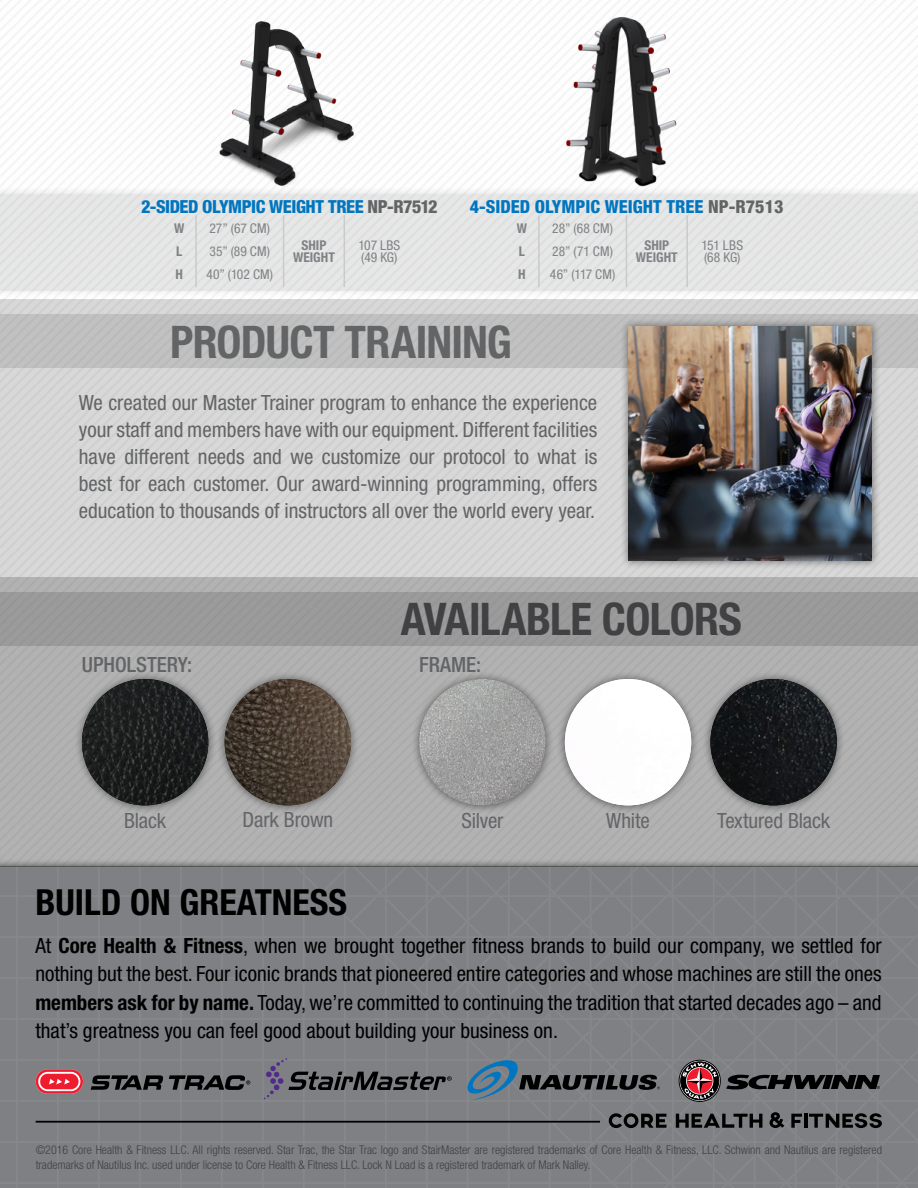
<style>
.page{position:relative;width:918px;height:1188px;background:#fff}
.page>*{position:absolute;margin:0;border:0;box-sizing:border-box;transform-origin:0 0}
.t1{font:700 condensed 45px "Helvetica Neue LT Std";letter-spacing:-.015em;color:#414042}
.t2{font:700 condensed 45px "Helvetica Neue LT Std";letter-spacing:-.02em;color:#636466}
.t3{font:700 condensed 36px "Helvetica Neue LT Std";color:#000}
.t4{font:condensed 21px/28.5px "Helvetica Neue LT Std";color:#000;text-align:justify}
.t5{font:condensed 21px/27px "Helvetica Neue LT Std";color:#636466;text-align:justify}
.t6{font:condensed 21px "Helvetica Neue LT Std";letter-spacing:-.005em;color:#646568}
.t7{font:500 condensed 21px "Helvetica Neue LT Std";color:#636466}
.t8{font:800 condensed 18px "Helvetica Neue LT Std";letter-spacing:-.02em;color:#0076c0}
.t9{font:800 condensed 18px "Helvetica Neue LT Std";color:#0076c0}
.t10{font:condensed 13.5px/12px "Helvetica Neue LT Std";letter-spacing:.005em;color:#808285}
.t11{font:700 condensed 13.5px/12px "Helvetica Neue LT Std";color:#808285;text-align:center}
.t12{font:300 condensed 12px/14.4px "Helvetica Neue LT Std";color:#414042}
.s1{color:#636466}
.s2{font-weight:700}
</style>
<div class="page">
<div style="left:0;top:866px;width:294px;height:322px;background:#7e8083"></div>
<div style="left:303px;top:866px;width:615px;height:322px;background:#7e8083"></div>
<hr style="left:36px;top:1121px;width:564px;height:2px;background:#000">
<svg style="left:726px;top:1073px;width:154px;height:18px;background:#3b3c3d"></svg>
<svg style="left:679px;top:1060px;width:41px;height:41px"></svg>
<div style="left:679px;top:1060px;width:42px;height:42px;border:1px solid #000;border-radius:50%"></div>
<div style="left:680px;top:1061px;width:39px;height:39px;border:1px solid #000;border-radius:50%"></div>
<svg style="left:682px;top:1063px;width:35px;height:36px"></svg>
<svg style="left:466px;top:1057px;width:194px;height:44px;background:#626d75"></svg>
<svg style="left:609px;top:1113px;width:57px;height:15px"></svg>
<svg style="left:676px;top:1114px;width:86px;height:14px"></svg>
<svg style="left:769px;top:1112px;width:15px;height:16px"></svg>
<svg style="left:791px;top:1114px;width:11px;height:14px"></svg>
<hr style="left:804px;top:1114px;width:3px;height:14px;background:#000">
<svg style="left:809px;top:1113px;width:73px;height:15px"></svg>
<svg style="left:264px;top:1058px;width:188px;height:41px;background:#68686d"></svg>
<svg style="left:91px;top:1075px;width:72px;height:15px"></svg>
<svg style="left:169px;top:1075px;width:81px;height:15px"></svg>
<svg style="left:36px;top:1069px;width:47px;height:25px"></svg>
<div style="left:0;top:577px;width:918px;height:289px;background:#b1b1b1"></div>
<div style="left:0;top:299px;width:918px;height:278px;background:#d7d7d7"></div>
<div style="left:0;top:592px;width:918px;height:54px;background:#9b9a9b"></div>
<div style="left:0;top:314px;width:918px;height:54px;background:#c0c0c0"></div>
<div style="left:216px;top:670px;width:143px;height:144px;background:#000;opacity:.5"></div>
<img style="left:225px;top:679px;width:126px;height:126px;border-radius:63px">
<div style="left:73px;top:670px;width:144px;height:144px;background:#000;opacity:.5"></div>
<img style="left:82px;top:679px;width:126px;height:126px;border-radius:63px">
<div style="left:411px;top:670px;width:143px;height:144px;background:#000;opacity:.5"></div>
<img style="left:419px;top:679px;width:127px;height:126px;border-radius:63px">
<div style="left:702px;top:670px;width:143px;height:144px;background:#000;opacity:.5"></div>
<img style="left:710px;top:679px;width:127px;height:126px;border-radius:63px">
<div style="left:556px;top:670px;width:143px;height:144px;background:#000;opacity:.5"></div>
<div style="left:565px;top:679px;width:126px;height:126px;background:#fefdfe;border-radius:63px"></div>
<div style="left:0;top:185px;width:918px;height:113px;background:#000;opacity:.75"></div>
<div style="left:0;top:194px;width:918px;height:96px;background:#e6e6e6"></div>
<hr style="left:195px;top:215px;width:2px;height:25px;background:#c9cacc">
<hr style="left:195px;top:240px;width:2px;height:22px;background:#c9cacc">
<hr style="left:195px;top:262px;width:2px;height:25px;background:#c9cacc">
<svg style="left:283px;top:215px;width:1px;height:72px"></svg>
<svg style="left:344px;top:215px;width:1px;height:72px"></svg>
<hr style="left:538px;top:215px;width:2px;height:25px;background:#c9cacc">
<hr style="left:686px;top:215px;width:2px;height:25px;background:#c9cacc">
<hr style="left:538px;top:240px;width:2px;height:22px;background:#c9cacc">
<hr style="left:686px;top:240px;width:2px;height:22px;background:#c9cacc">
<hr style="left:538px;top:262px;width:2px;height:25px;background:#c9cacc">
<svg style="left:626px;top:215px;width:1px;height:72px"></svg>
<hr style="left:686px;top:262px;width:2px;height:25px;background:#c9cacc">
<img style="left:208px;top:9px;width:151px;height:185px">
<img style="left:551px;top:9px;width:143px;height:185px">
<div style="left:619px;top:318px;width:261px;height:251px;background:#000;opacity:.5"></div>
<img style="left:628px;top:327px;width:244px;height:234px">
<p class="t8" style="left:141px;top:195px;width:298px">2-SIDED OLYMPIC WEIGHT TREE <span class="s1">NP-R7512</span></p>
<p class="t11" style="left:174px;top:222px;width:12px">W</p>
<p class="t10" style="left:209px;top:222px;width:62px">27” (67 CM)</p>
<p class="t11" style="left:293px;top:239px;width:43px">SHIP<br>WEIGHT</p>
<p class="t10" style="left:358px;top:239px;width:43px">107 LBS (49 KG)</p>
<p class="t11" style="left:176px;top:245px;width:8px">L</p>
<p class="t10" style="left:210px;top:245px;width:62px">35” (89 CM)</p>
<p class="t11" style="left:175px;top:268px;width:9px">H</p>
<p class="t10" style="left:206px;top:268px;width:68px">40” (102 CM)</p>
<p class="t9" style="left:470px;top:195px;width:315px">4-SIDED OLYMPIC WEIGHT TREE <span class="s1">NP-R7513</span></p>
<p class="t11" style="left:517px;top:222px;width:12px">W</p>
<p class="t10" style="left:552px;top:222px;width:62px">28” (68 CM)</p>
<p class="t11" style="left:636px;top:239px;width:43px">SHIP<br>WEIGHT</p>
<p class="t10" style="left:701px;top:239px;width:43px">151 LBS (68 KG)</p>
<p class="t11" style="left:519px;top:245px;width:8px">L</p>
<p class="t10" style="left:552px;top:245px;width:62px">28” (71 CM)</p>
<p class="t11" style="left:518px;top:268px;width:9px">H</p>
<p class="t10" style="left:550px;top:268px;width:67px">46” (117 CM)</p>
<h1 class="t2" style="left:170px;top:314px;width:343px">PRODUCT TRAINING</h1>
<p class="t5" style="left:79px;top:389px;width:520px">We created our Master Trainer program to enhance the experience your staff and members have with our equipment. Different facilities have different needs and we customize our protocol to what is best for each customer. Our award-winning programming, offers education to thousands of instructors all over the world every year.</p>
<h1 class="t1" style="left:401px;top:592px;width:342px">AVAILABLE COLORS</h1>
<p class="t7" style="left:82px;top:652px;width:112px">UPHOLSTERY:</p>
<p class="t7" style="left:419px;top:652px;width:64px">FRAME:</p>
<p class="t6" style="left:124px;top:808px;width:43px">Black</p>
<p class="t6" style="left:243px;top:808px;width:92px">Dark Brown</p>
<p class="t6" style="left:461px;top:808px;width:43px">Silver</p>
<p class="t6" style="left:606px;top:808px;width:45px">White</p>
<p class="t6" style="left:717px;top:808px;width:114px">Textured Black</p>
<h2 class="t3" style="left:35px;top:880px;width:313px">BUILD ON GREATNESS</h2>
<p class="t4" style="left:35px;top:931px;width:848px">At <span class="s2">Core Health &amp; Fitness</span>, when we brought together fitness brands to build our company, we settled for nothing but the best. Four iconic brands that pioneered entire categories and whose machines are still the ones <span class="s2">members ask for by name.</span> Today, we’re committed to continuing the tradition that started decades ago – and that’s greatness you can feel good about building your business on.</p>
<p class="t12" style="left:36px;top:1143px;width:848px">©2016 Core Health &amp; Fitness LLC. All rights reserved. Star Trac, the Star Trac logo and StairMaster are registered trademarks of Core Health &amp; Fitness, LLC. Schwinn and Nautilus are registered trademarks of Nautilus Inc. used under license to Core Health &amp; Fitness LLC. Lock N Load is a registered trademark of Mark Nalley.</p>
</div>
